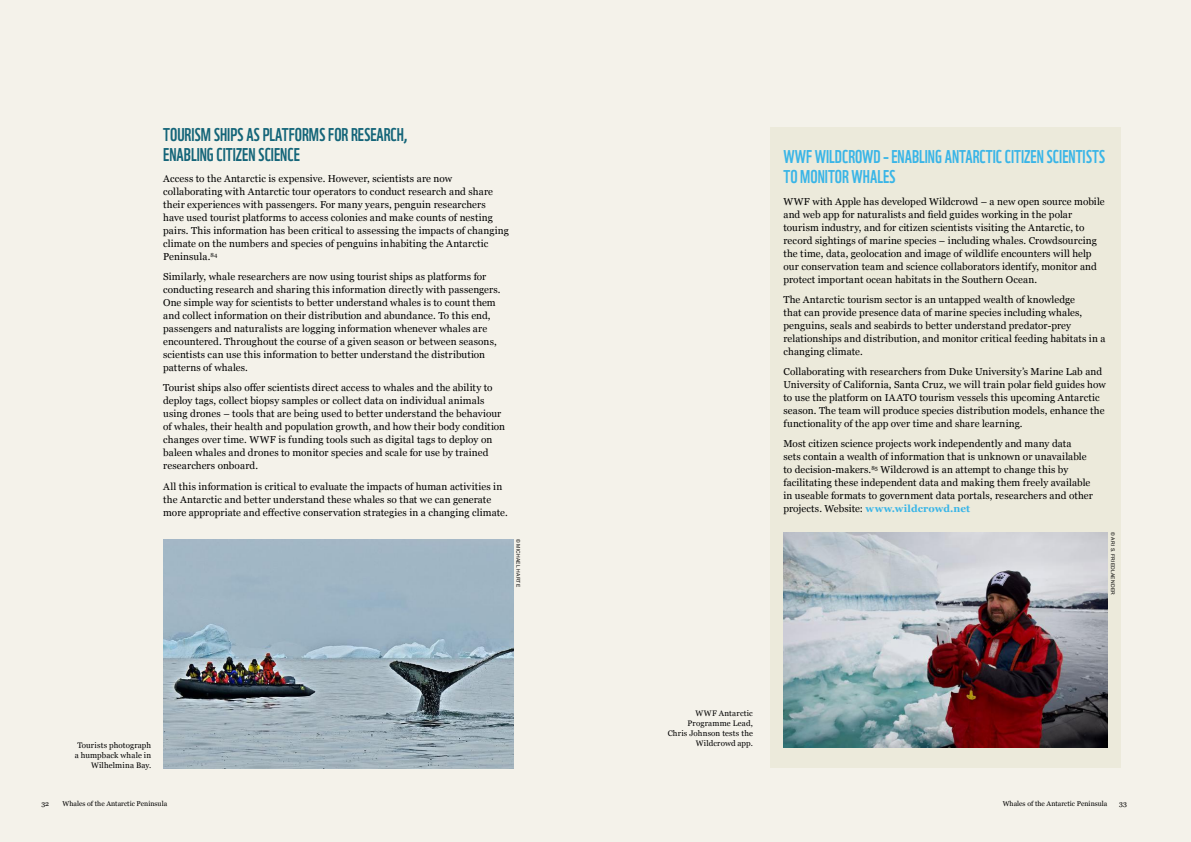
<style>
.page{position:relative;width:1191px;height:842px;background:#fff}
.page>*{position:absolute;margin:0;border:0;box-sizing:border-box;transform-origin:0 0}
.t1{font:18px/20px "WWF";color:#39b5e7}
.t2{font:18px/20px "WWF";color:#146579}
.t3{font:10px/13px "Georgia";letter-spacing:.01em;color:#000}
.t4{font:8px/10px "Georgia";letter-spacing:.02em;color:#000;text-align:right}
.t5{font:7px "Georgia";color:#000}
.t6{font:5px "Arial";letter-spacing:.035em;color:#000}
.s1{font-weight:700;color:#39b5e7}
</style>
<div class="page">
<div style="left:0;top:0;width:595px;height:842px;background:#f4f2ea"></div>
<div style="left:595px;top:0;width:596px;height:842px;background:#f4f2ea"></div>
<img style="left:163px;top:539px;width:350px;height:229px">
<div style="left:770px;top:128px;width:350px;height:640px;background:#eceadb"></div>
<img style="left:783px;top:532px;width:324px;height:215px">
<h1 class="t2" style="left:163px;top:123px;width:245px">TOURISM SHIPS AS PLATFORMS FOR RESEARCH,<br>ENABLING CITIZEN SCIENCE</h1>
<p class="t3" style="left:163px;top:172px;width:347px">Access to the Antarctic is expensive. However, scientists are now collaborating with Antarctic tour operators to conduct research and share their experiences with passengers. For many years, penguin researchers have used tourist platforms to access colonies and make counts of nesting pairs. This information has been critical to assessing the impacts of changing climate on the numbers and species of penguins inhabiting the Antarctic Peninsula.<sup>84</sup></p>
<p class="t3" style="left:163px;top:270px;width:339px">Similarly, whale researchers are now using tourist ships as platforms for conducting research and sharing this information directly with passengers.<br>One simple way for scientists to better understand whales is to count them and collect information on their distribution and abundance. To this end, passengers and naturalists are logging information whenever whales are encountered. Throughout the course of a given season or between seasons, scientists can use this information to better understand the distribution patterns of whales.</p>
<p class="t3" style="left:163px;top:381px;width:343px">Tourist ships also offer scientists direct access to whales and the ability to deploy tags, collect biopsy samples or collect data on individual animals using drones – tools that are being used to better understand the behaviour of whales, their health and population growth, and how their body condition changes over time. WWF is funding tools such as digital tags to deploy on baleen whales and drones to monitor species and scale for use by trained researchers onboard.</p>
<p class="t3" style="left:163px;top:479px;width:346px">All this information is critical to evaluate the impacts of human activities in the Antarctic and better understand these whales so that we can generate more appropriate and effective conservation strategies in a changing climate.</p>
<p class="t6" style="left:521px;top:539px;width:49px;rotate:90deg">© MICHAEL HARTE</p>
<p class="t4" style="left:75px;top:740px;width:78px">Tourists photograph a humpback whale in<br>Wilhelmina Bay.</p>
<h1 class="t1" style="left:783px;top:145px;width:323px">WWF WILDCROWD – ENABLING ANTARCTIC CITIZEN SCIENTISTS<br>TO MONITOR WHALES</h1>
<p class="t3" style="left:783px;top:194px;width:323px">WWF with Apple has developed Wildcrowd – a new open source mobile and web app for naturalists and field guides working in the polar tourism industry, and for citizen scientists visiting the Antarctic, to record sightings of marine species – including whales. Crowdsourcing the time, data, geolocation and image of wildlife encounters will help our conservation team and science collaborators identify, monitor and protect important ocean habitats in the Southern Ocean.</p>
<p class="t3" style="left:783px;top:292px;width:323px">The Antarctic tourism sector is an untapped wealth of knowledge<br>that can provide presence data of marine species including whales, penguins, seals and seabirds to better understand predator-prey relationships and distribution, and monitor critical feeding habitats in a changing climate.</p>
<p class="t3" style="left:783px;top:365px;width:324px">Collaborating with researchers from Duke University’s Marine Lab and University of California, Santa Cruz, we will train polar field guides how to use the platform on IAATO tourism vessels this upcoming Antarctic season. The team will produce species distribution models, enhance the functionality of the app over time and share learning.</p>
<p class="t3" style="left:783px;top:437px;width:311px">Most citizen science projects work independently and many data<br>sets contain a wealth of information that is unknown or unavailable to decision-makers.<sup>85</sup> Wildcrowd is an attempt to change this by facilitating these independent data and making them freely available in useable formats to government data portals, researchers and other projects. Website: <span class="s1">www.wildcrowd.net</span></p>
<p class="t6" style="left:1116px;top:532px;width:64px;rotate:90deg">© ARI S. FRIEDLAENDER</p>
<p class="t4" style="left:667px;top:708px;width:87px">WWF Antarctic<br>Programme Lead,<br>Chris Johnson tests the<br>Wildcrowd app.</p>
<p class="t5" style="left:41px;top:798px;width:9px">32</p>
<p class="t5" style="left:63px;top:798px;width:106px">Whales of the Antarctic Peninsula</p>
<p class="t5" style="left:1002px;top:798px;width:106px">Whales of the Antarctic Peninsula</p>
<p class="t5" style="left:1119px;top:798px;width:9px">33</p>
</div>
